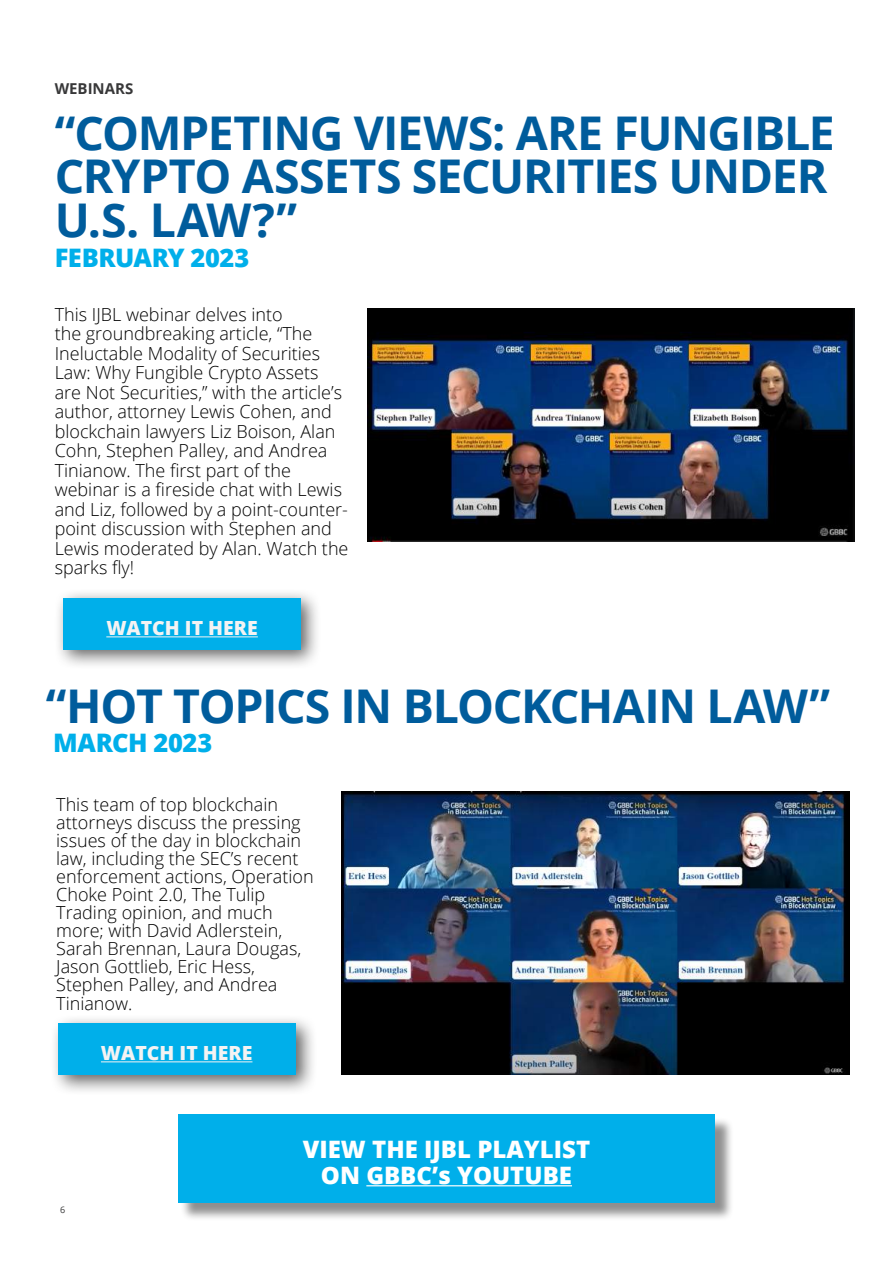
<style>
.page{position:relative;width:893px;height:1263px;background:#fff}
.page>*{position:absolute;margin:0;border:0;box-sizing:border-box;transform-origin:0 0}
.t1{font:700 46.5px/43.5px "Open Sans";letter-spacing:-.03em;color:#005c9c}
.t2{font:800 25.5px "Open Sans";letter-spacing:-.015em;color:#00afea}
.t3{font:800 24px/25.5px "Open Sans";color:#fff;text-align:center}
.t4{font:800 19.5px "Open Sans";color:#f4f3f3}
.t5{font:300 18px/19.5px "Open Sans";color:#000}
.t6{font:700 15px "Open Sans";color:#383839}
.t7{font:9px "Open Sans";color:#383839}
</style>
<div class="page">
<img style="left:367px;top:309px;width:487px;height:233px">
<img style="left:341px;top:791px;width:509px;height:283px">
<div style="left:180px;top:1117px;width:553px;height:104px;background:#000;opacity:.44"></div>
<div style="left:178px;top:1114px;width:537px;height:89px;background:#00afea"></div>
<hr style="left:366px;top:1185px;width:206px;height:1px;background:#fff">
<div style="left:53px;top:588px;width:268px;height:82px;background:#000;opacity:.62"></div>
<div style="left:64px;top:598px;width:237px;height:51px;background:#00afea"></div>
<hr style="left:106px;top:636px;width:152px;height:1px;background:#f4f3f3">
<div style="left:49px;top:1014px;width:268px;height:82px;background:#000;opacity:.62"></div>
<div style="left:58px;top:1023px;width:237px;height:51px;background:#00afea"></div>
<hr style="left:101px;top:1061px;width:151px;height:1px;background:#f4f3f3">
<p class="t6" style="left:55px;top:78px;width:80px">WEBINARS</p>
<h1 class="t1" style="left:55px;top:110px;width:782px">“COMPETING VIEWS: ARE FUNGIBLE<br>CRYPTO ASSETS SECURITIES UNDER<br>U.S. LAW?”</h1>
<h2 class="t2" style="left:55px;top:238px;width:196px">FEBRUARY 2023</h2>
<p class="t5" style="left:55px;top:304px;width:295px">This IJBL webinar delves into<br>the groundbreaking article, “The<br>Ineluctable Modality of Securities<br>Law: Why Fungible Crypto Assets are Not Securities,” with the article’s author, attorney Lewis Cohen, and blockchain lawyers Liz Boison, Alan<br>Cohn, Stephen Palley, and Andrea<br>Tinianow. The first part of the webinar is a fireside chat with Lewis and Liz, followed by a point-counter&shy;point discussion with Stephen and<br>Lewis moderated by Alan. Watch the sparks fly!</p>
<p class="t4" style="left:106px;top:613px;width:153px">WATCH IT HERE</p>
<h1 class="t1" style="left:46px;top:683px;width:786px">“HOT TOPICS IN BLOCKCHAIN LAW”</h1>
<h2 class="t2" style="left:53px;top:723px;width:161px">MARCH 2023</h2>
<p class="t5" style="left:56px;top:795px;width:259px;line-height:18.1px">This team of top blockchain attorneys discuss the pressing issues of the day in blockchain law, including the SEC’s recent enforcement actions, Operation<br>Choke Point 2.0, The Tulip<br>Trading opinion, and much more; with David Adlerstein,<br>Sarah Brennan, Laura Dougas,<br>Jason Gottlieb, Eric Hess,<br>Stephen Palley, and Andrea<br>Tinianow.</p>
<p class="t4" style="left:101px;top:1038px;width:153px">WATCH IT HERE</p>
<p class="t7" style="left:60px;top:1203px;width:7px">6</p>
<h3 class="t3" style="left:303px;top:1136px;width:289px">VIEW THE IJBL PLAYLIST<br>ON GBBC’s YOUTUBE</h3>
</div>
